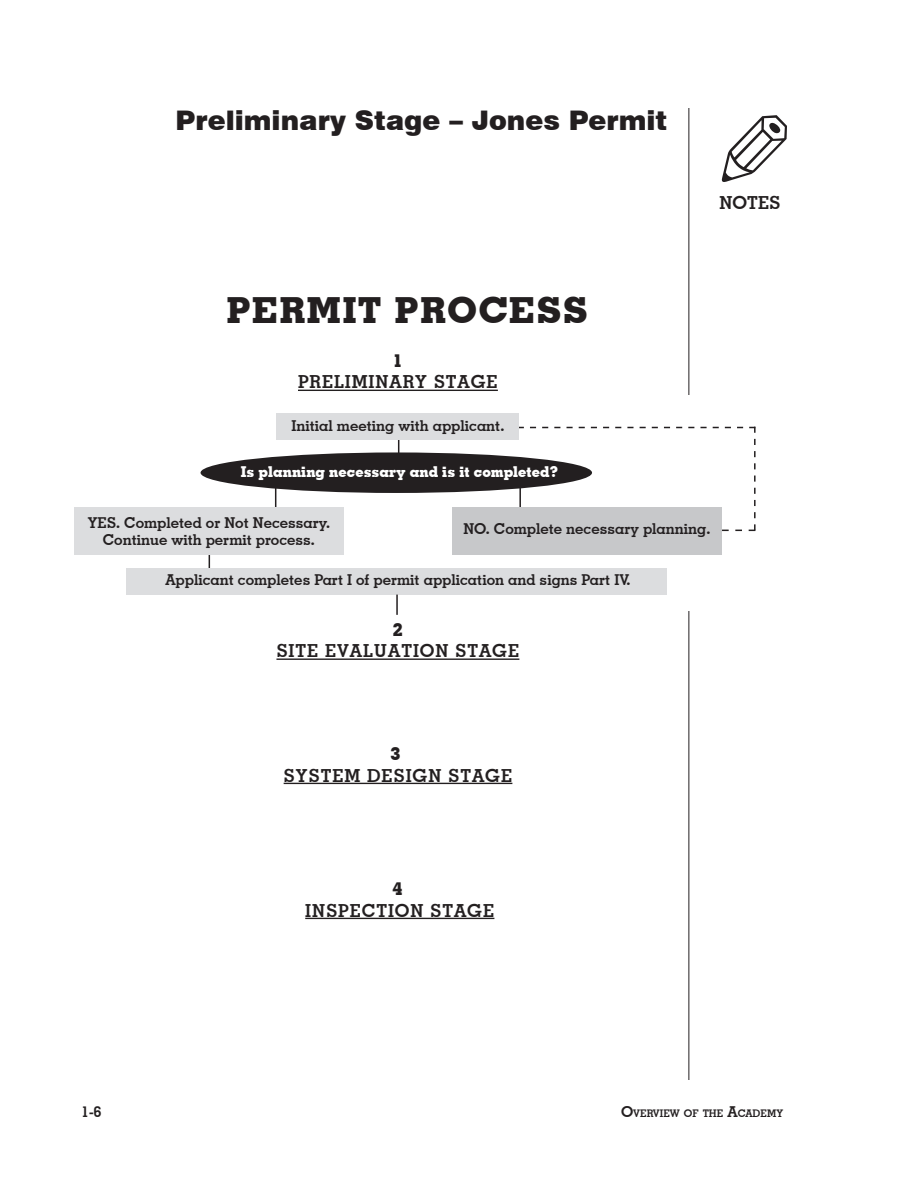
<style>
.page{position:relative;width:918px;height:1188px;background:#fff}
.page>*{position:absolute;margin:0;border:0;box-sizing:border-box;transform-origin:0 0}
.t1{font:700 36px "Geometric Slab 703 BT Xtra";letter-spacing:.05em;color:#231f20}
.Headline_1{font:900 27px "Swiss 721 BT";color:#231f20}
.t2{font:700 18px "Geometric Slab 703 BT";letter-spacing:.05em;color:#231f20}
.t3{font:700 18px "Geometric Slab 703 BT Xtra";color:#231f20}
.t4{font:700 15px "Geometric Slab 703 BT";color:#231f20}
.t5{font:700 15px "Geometric Slab 703 BT Xtra";color:#fff}
.t6{font:700 10.5px "Geometric Slab 703 BT";color:#231f20}
.s1{font-size:15px}
</style>
<div class="page">
<svg style="left:722px;top:115px;width:65px;height:67px"></svg>
<hr style="left:688px;top:108px;width:1px;height:972px;background:#231f20">
<div style="left:668px;top:395px;width:43px;height:216px;background:#fff"></div>
<svg style="left:209px;top:555px;width:1px;height:13px"></svg>
<hr style="left:398px;top:427px;width:1px;height:40px;background:#231f20">
<div style="left:276px;top:413px;width:243px;height:27px;background:#dcdddf"></div>
<hr style="left:275px;top:486px;width:1px;height:32px;background:#231f20">
<hr style="left:298px;top:390px;width:200px;height:1px;background:#231f20">
<div style="left:201px;top:452px;width:391px;height:41px;background:#231f20;border-radius:50%"></div>
<div style="left:452px;top:507px;width:270px;height:48px;background:#c7c8ca"></div>
<div style="left:74px;top:507px;width:270px;height:48px;background:#dcdddf"></div>
<div style="left:126px;top:568px;width:540px;height:27px;background:#dcdddf"></div>
<hr style="left:276px;top:659px;width:243px;height:1px;background:#231f20">
<hr style="left:284px;top:783px;width:228px;height:1px;background:#231f20">
<hr style="left:305px;top:918px;width:189px;height:1px;background:#231f20">
<svg style="left:518px;top:427px;width:238px;height:104px"></svg>
<hr style="left:396px;top:595px;width:2px;height:20px;background:#231f20">
<p class="Headline_1" style="left:176px;top:104px;width:493px">Preliminary Stage – Jones Permit</p>
<p class="t2" style="left:720px;top:191px;width:63px">NOTES</p>
<p class="t1" style="left:227px;top:289px;width:362px">PERMIT PROCESS</p>
<p class="t3" style="left:393px;top:350px;width:12px">1</p>
<p class="t2" style="left:298px;top:371px;width:201px">PRELIMINARY STAGE</p>
<p class="t4" style="left:292px;top:417px;width:214px">Initial meeting with applicant.</p>
<p class="t5" style="left:241px;top:463px;width:319px">Is planning necessary and is it completed?</p>
<p class="t4" style="left:88px;top:514px;width:244px">YES. Completed or Not Necessary.</p>
<p class="t4" style="left:103px;top:530px;width:214px">Continue with permit process.</p>
<p class="t4" style="left:463px;top:519px;width:249px">NO. Complete necessary planning.</p>
<p class="t4" style="left:165px;top:571px;width:467px">Applicant completes Part I of permit application and signs Part IV.</p>
<p class="t3" style="left:393px;top:618px;width:12px">2</p>
<p class="t2" style="left:276px;top:640px;width:244px">SITE EVALUATION STAGE</p>
<p class="t3" style="left:391px;top:743px;width:12px">3</p>
<p class="t2" style="left:284px;top:764px;width:230px">SYSTEM DESIGN STAGE</p>
<p class="t3" style="left:392px;top:878px;width:12px">4</p>
<p class="t2" style="left:305px;top:899px;width:191px">INSPECTION STAGE</p>
<p class="t4" style="left:81px;top:1102px;width:22px">1-6</p>
<p class="t6" style="left:621px;top:1107px;width:164px"><span class="s1">O</span>VERVIEW OF THE <span class="s1">A</span>CADEMY</p>
</div>
